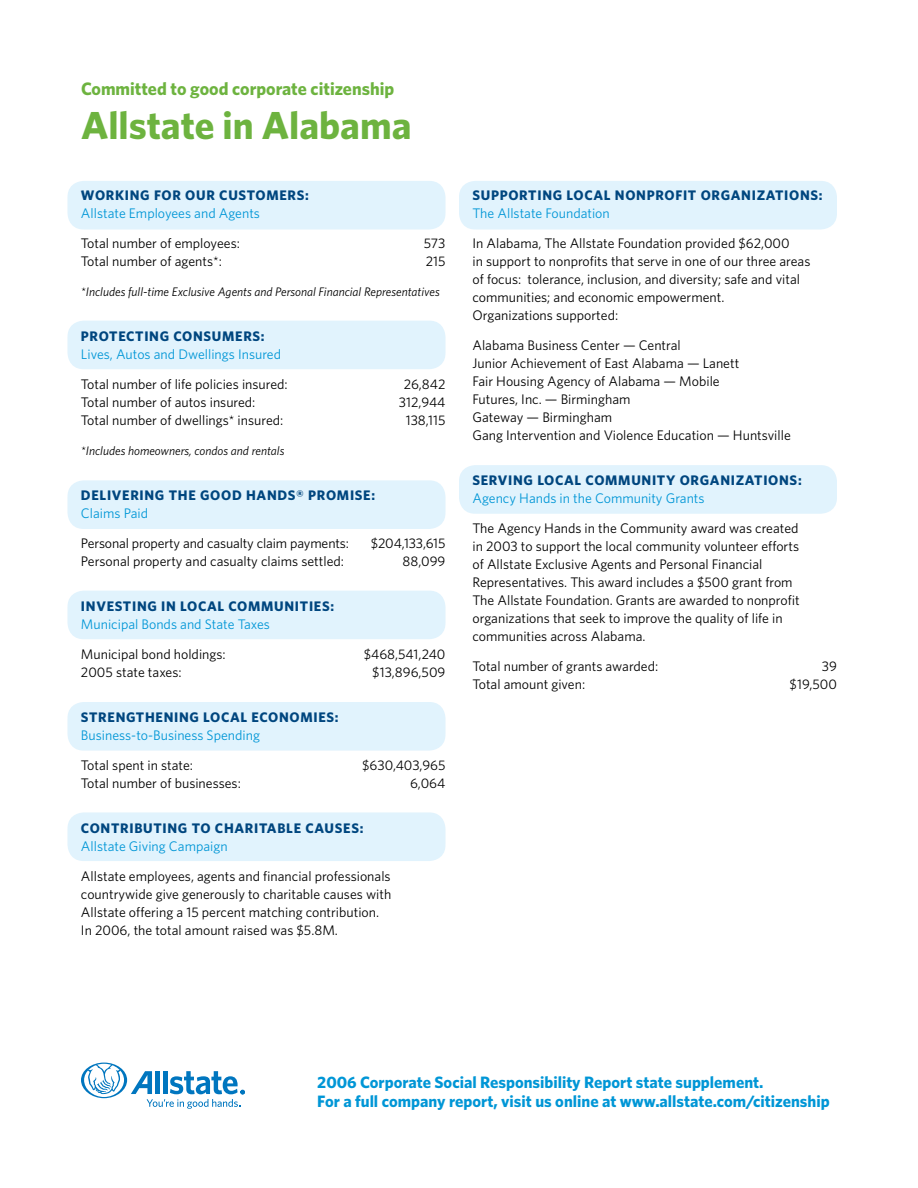
<style>
.page{position:relative;width:918px;height:1188px;background:#fff}
.page>*{position:absolute;margin:0;border:0;box-sizing:border-box;transform-origin:0 0}
.t1{font:700 39px "Whitney";color:#6db33f}
.t2{font:700 18px "Whitney";color:#6db33f}
.t3{font:700 16.5px/19.5px "Whitney";color:#0096d6}
.t4{font:13.8px/18px "Whitney";color:#000}
.t5{font:700 13.8px "Whitney";letter-spacing:.05em;color:#00467f}
.t6{font:13.8px "Whitney";color:#0096d6}
.t7{font:italic 12.3px "Whitney";color:#000}
</style>
<div class="page">
<svg style="left:81px;top:1063px;width:163px;height:46px"></svg>
<div style="left:459px;top:465px;width:378px;height:49px;background:#e1f3fd;border-radius:16px"></div>
<div style="left:68px;top:812px;width:378px;height:49px;background:#e1f3fd;border-radius:16px"></div>
<div style="left:68px;top:702px;width:378px;height:49px;background:#e1f3fd;border-radius:16px"></div>
<div style="left:68px;top:591px;width:378px;height:48px;background:#e1f3fd;border-radius:16px"></div>
<div style="left:68px;top:480px;width:378px;height:49px;background:#e1f3fd;border-radius:16px"></div>
<div style="left:68px;top:321px;width:378px;height:48px;background:#e1f3fd;border-radius:16px"></div>
<div style="left:459px;top:181px;width:378px;height:49px;background:#e1f3fd;border-radius:16px"></div>
<div style="left:68px;top:181px;width:378px;height:49px;background:#e1f3fd;border-radius:16px"></div>
<h2 class="t2" style="left:81px;top:78px;width:315px">COMMITTED TO GOOD CORPORATE CITIZENSHIP</h2>
<h1 class="t1" style="left:81px;top:102px;width:332px">ALLSTATE IN ALABAMA</h1>
<p class="t5" style="left:81px;top:187px;width:229px">WORKING FOR OUR CUSTOMERS:</p>
<p class="t6" style="left:81px;top:205px;width:181px">Allstate Employees and Agents</p>
<p class="t4" style="left:81px;top:234px;width:160px">Total number of employees:</p>
<p class="t4" style="left:424px;top:234px;width:23px">573</p>
<p class="t4" style="left:81px;top:252px;width:142px">Total number of agents*:</p>
<p class="t4" style="left:426px;top:252px;width:21px">215</p>
<p class="t7" style="left:81px;top:285px;width:360px">*Includes full-time Exclusive Agents and Personal Financial Representatives</p>
<p class="t5" style="left:81px;top:328px;width:185px">PROTECTING CONSUMERS:</p>
<p class="t6" style="left:81px;top:346px;width:202px">Lives, Autos and Dwellings Insured</p>
<p class="t4" style="left:81px;top:375px;width:208px">Total number of life policies insured:</p>
<p class="t4" style="left:404px;top:375px;width:43px">26,842</p>
<p class="t4" style="left:81px;top:393px;width:176px">Total number of autos insured:</p>
<p class="t4" style="left:399px;top:393px;width:48px">312,944</p>
<p class="t4" style="left:81px;top:411px;width:204px">Total number of dwellings* insured:</p>
<p class="t4" style="left:406px;top:411px;width:41px">138,115</p>
<p class="t7" style="left:81px;top:444px;width:205px">*Includes homeowners, condos and rentals</p>
<p class="t5" style="left:81px;top:487px;width:296px">DELIVERING THE GOOD HANDS® PROMISE:</p>
<p class="t6" style="left:81px;top:505px;width:69px">Claims Paid</p>
<p class="t4" style="left:81px;top:534px;width:269px">Personal property and casualty claim payments:</p>
<p class="t4" style="left:371px;top:534px;width:76px">$204,133,615</p>
<p class="t4" style="left:81px;top:552px;width:265px">Personal property and casualty claims settled:</p>
<p class="t4" style="left:403px;top:552px;width:44px">88,099</p>
<p class="t5" style="left:81px;top:598px;width:255px">INVESTING IN LOCAL COMMUNITIES:</p>
<p class="t6" style="left:81px;top:616px;width:190px">Municipal Bonds and State Taxes</p>
<p class="t4" style="left:81px;top:645px;width:146px">Municipal bond holdings:</p>
<p class="t4" style="left:364px;top:645px;width:83px">$468,541,240</p>
<p class="t4" style="left:81px;top:663px;width:102px">2005 state taxes:</p>
<p class="t4" style="left:372px;top:663px;width:75px">$13,896,509</p>
<p class="t5" style="left:81px;top:709px;width:259px">STRENGTHENING LOCAL ECONOMIES:</p>
<p class="t6" style="left:81px;top:727px;width:181px">Business-to-Business Spending</p>
<p class="t4" style="left:81px;top:756px;width:114px">Total spent in state:</p>
<p class="t4" style="left:362px;top:756px;width:85px">$630,403,965</p>
<p class="t4" style="left:81px;top:774px;width:161px">Total number of businesses:</p>
<p class="t4" style="left:410px;top:774px;width:37px">6,064</p>
<p class="t5" style="left:81px;top:820px;width:284px">CONTRIBUTING TO CHARITABLE CAUSES:</p>
<p class="t6" style="left:81px;top:838px;width:148px">Allstate Giving Campaign</p>
<p class="t4" style="left:81px;top:867px;width:312px">Allstate employees, agents and financial professionals countrywide give generously to charitable causes with Allstate offering a 15 percent matching contribution.<br>In 2006, the total amount raised was $5.8M.</p>
<p class="t5" style="left:472px;top:187px;width:352px">SUPPORTING LOCAL NONPROFIT ORGANIZATIONS:</p>
<p class="t6" style="left:472px;top:205px;width:139px">The Allstate Foundation</p>
<p class="t4" style="left:472px;top:234px;width:339px">In Alabama, The Allstate Foundation provided $62,000<br>in support to nonprofits that serve in one of our three areas of focus: tolerance, inclusion, and diversity; safe and vital communities; and economic empowerment.<br>Organizations supported:</p>
<p class="t4" style="left:472px;top:336px;width:320px">Alabama Business Center — Central<br>Junior Achievement of East Alabama — Lanett<br>Fair Housing Agency of Alabama — Mobile<br>Futures, Inc. — Birmingham<br>Gateway — Birmingham<br>Gang Intervention and Violence Education — Huntsville</p>
<p class="t5" style="left:472px;top:472px;width:331px">SERVING LOCAL COMMUNITY ORGANIZATIONS:</p>
<p class="t6" style="left:472px;top:490px;width:234px">Agency Hands in the Community Grants</p>
<p class="t4" style="left:472px;top:519px;width:329px">The Agency Hands in the Community award was created in 2003 to support the local community volunteer efforts of Allstate Exclusive Agents and Personal Financial Representatives. This award includes a $500 grant from The Allstate Foundation. Grants are awarded to nonprofit organizations that seek to improve the quality of life in communities across Alabama.</p>
<p class="t4" style="left:472px;top:657px;width:187px">Total number of grants awarded:</p>
<p class="t4" style="left:822px;top:657px;width:17px">39</p>
<p class="t4" style="left:472px;top:675px;width:114px">Total amount given:</p>
<p class="t4" style="left:790px;top:675px;width:49px">$19,500</p>
<p class="t3" style="left:317px;top:1072px;width:514px">2006 CORPORATE SOCIAL RESPONSIBILITY REPORT STATE SUPPLEMENT.<br>FOR A FULL COMPANY REPORT, VISIT US ONLINE AT WWW.ALLSTATE.COM/CITIZENSHIP</p>
</div>
